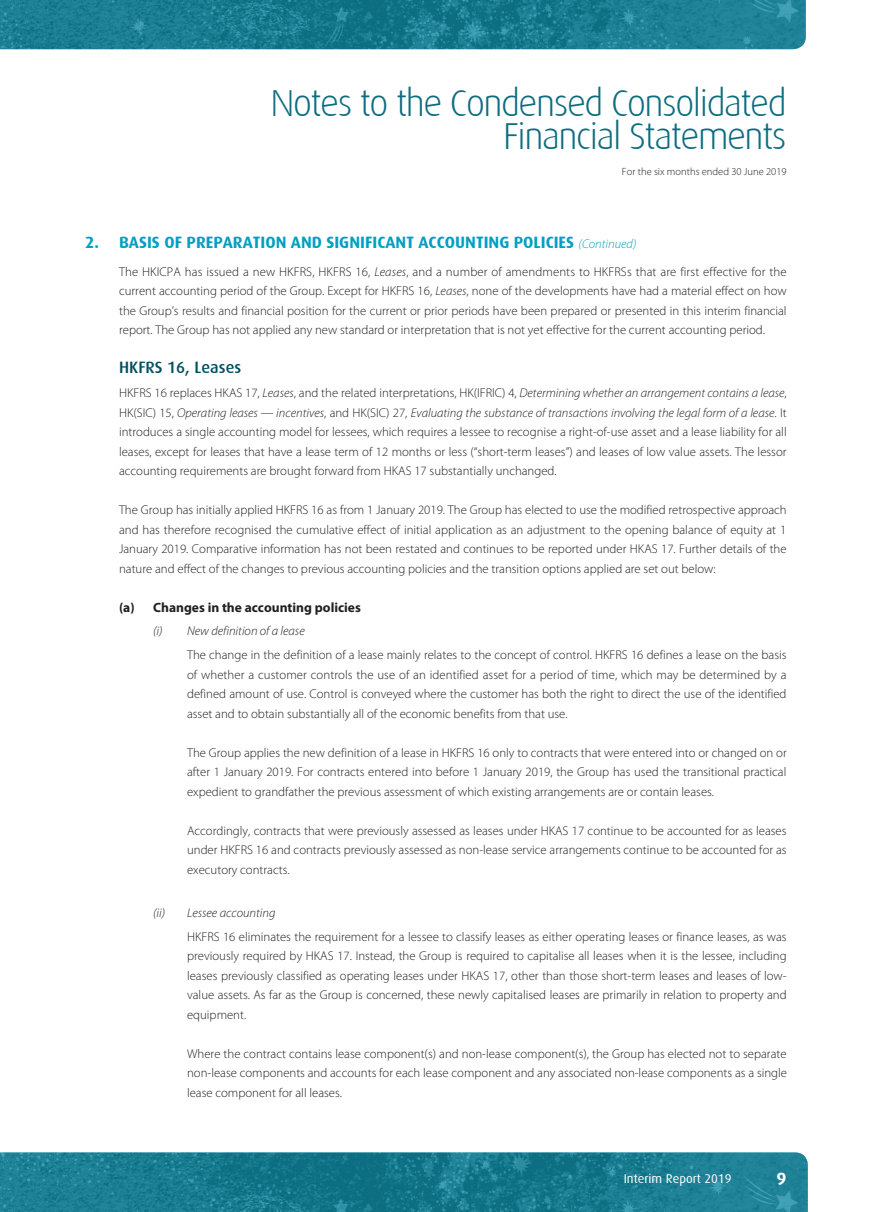
<style>
.page{position:relative;width:893px;height:1212px;background:#fff}
.page>*{position:absolute;margin:0;border:0;box-sizing:border-box;transform-origin:0 0}
.t1{font:300 37.5px/33px "Dax";letter-spacing:-.04em;color:#0d6d80;text-align:right}
.t2{font:700 18px "Dax";color:#fff}
.t3{font:700 16.5px "Dax";color:#009fc3}
.t4{font:500 16.5px "Dax";color:#004e61}
.t5{font:700 13.5px "Myriad Pro";color:#231f20}
.t6{font:300 12.75px/19.5px "Myriad Pro";color:#231f20;text-align:justify}
.t7{font:italic 300 12.75px "Myriad Pro";color:#231f20}
.t8{font:12.75px "Dax";color:#fff}
.t9{font:300 10.5px "Myriad Pro";color:#231f20}
.s1{font-family:"Myriad Pro";font-weight:300;font-style:italic;font-size:12.75px}
.s2{font-style:italic}
</style>
<div class="page">
<img style="left:0;top:0;width:806px;height:49px">
<img style="left:0;top:1152px;width:808px;height:60px">
<h1 class="t1" style="left:270px;top:86px;width:518px">Notes to the Condensed Consolidated<br>Financial Statements</h1>
<p class="t9" style="left:622px;top:165px;width:166px">For the six months ended 30 June 2019</p>
<p class="t3" style="left:85px;top:233px;width:553px">2. BASIS OF PREPARATION AND SIGNIFICANT ACCOUNTING POLICIES <span class="s1">(Continued)</span></p>
<p class="t6" style="left:119px;top:262px;width:669px">The HKICPA has issued a new HKFRS, HKFRS 16, <span class="s2">Leases</span>, and a number of amendments to HKFRSs that are first effective for the current accounting period of the Group. Except for HKFRS 16, <span class="s2">Leases</span>, none of the developments have had a material effect on how the Group’s results and financial position for the current or prior periods have been prepared or presented in this interim financial report. The Group has not applied any new standard or interpretation that is not yet effective for the current accounting period.</p>
<p class="t4" style="left:119px;top:358px;width:124px">HKFRS 16, Leases</p>
<p class="t6" style="left:119px;top:383px;width:669px">HKFRS 16 replaces HKAS 17, <span class="s2">Leases</span>, and the related interpretations, HK(IFRIC) 4, <span class="s2">Determining whether an arrangement contains a lease</span>, HK(SIC) 15, <span class="s2">Operating leases — incentives</span>, and HK(SIC) 27, <span class="s2">Evaluating the substance of transactions involving the legal form of a lease</span>. It introduces a single accounting model for lessees, which requires a lessee to recognise a right-of-use asset and a lease liability for all leases, except for leases that have a lease term of 12 months or less (“short-term leases”) and leases of low value assets. The lessor accounting requirements are brought forward from HKAS 17 substantially unchanged.</p>
<p class="t6" style="left:119px;top:500px;width:669px">The Group has initially applied HKFRS 16 as from 1 January 2019. The Group has elected to use the modified retrospective approach and has therefore recognised the cumulative effect of initial application as an adjustment to the opening balance of equity at 1<br>January 2019. Comparative information has not been restated and continues to be reported under HKAS 17. Further details of the nature and effect of the changes to previous accounting policies and the transition options applied are set out below:</p>
<p class="t5" style="left:119px;top:598px;width:243px">(a) Changes in the accounting policies</p>
<p class="t7" style="left:153px;top:623px;width:153px">(i) New definition of a lease</p>
<p class="t6" style="left:187px;top:645px;width:601px">The change in the definition of a lease mainly relates to the concept of control. HKFRS 16 defines a lease on the basis of whether a customer controls the use of an identified asset for a period of time, which may be determined by a defined amount of use. Control is conveyed where the customer has both the right to direct the use of the identified asset and to obtain substantially all of the economic benefits from that use.</p>
<p class="t6" style="left:187px;top:742px;width:601px">The Group applies the new definition of a lease in HKFRS 16 only to contracts that were entered into or changed on or after 1 January 2019. For contracts entered into before 1 January 2019, the Group has used the transitional practical expedient to grandfather the previous assessment of which existing arrangements are or contain leases.</p>
<p class="t6" style="left:187px;top:820px;width:601px">Accordingly, contracts that were previously assessed as leases under HKAS 17 continue to be accounted for as leases under HKFRS 16 and contracts previously assessed as non-lease service arrangements continue to be accounted for as executory contracts.</p>
<p class="t7" style="left:153px;top:905px;width:124px">(ii) Lessee accounting</p>
<p class="t6" style="left:187px;top:926px;width:601px">HKFRS 16 eliminates the requirement for a lessee to classify leases as either operating leases or finance leases, as was previously required by HKAS 17. Instead, the Group is required to capitalise all leases when it is the lessee, including leases previously classified as operating leases under HKAS 17, other than those short-term leases and leases of low&shy;value assets. As far as the Group is concerned, these newly capitalised leases are primarily in relation to property and equipment.</p>
<p class="t6" style="left:187px;top:1043px;width:601px">Where the contract contains lease component(s) and non-lease component(s), the Group has elected not to separate non-lease components and accounts for each lease component and any associated non-lease components as a single lease component for all leases.</p>
<p class="t8" style="left:624px;top:1171px;width:109px">Interim Report 2019</p>
<h2 class="t2" style="left:776px;top:1168px;width:12px">9</h2>
</div>
